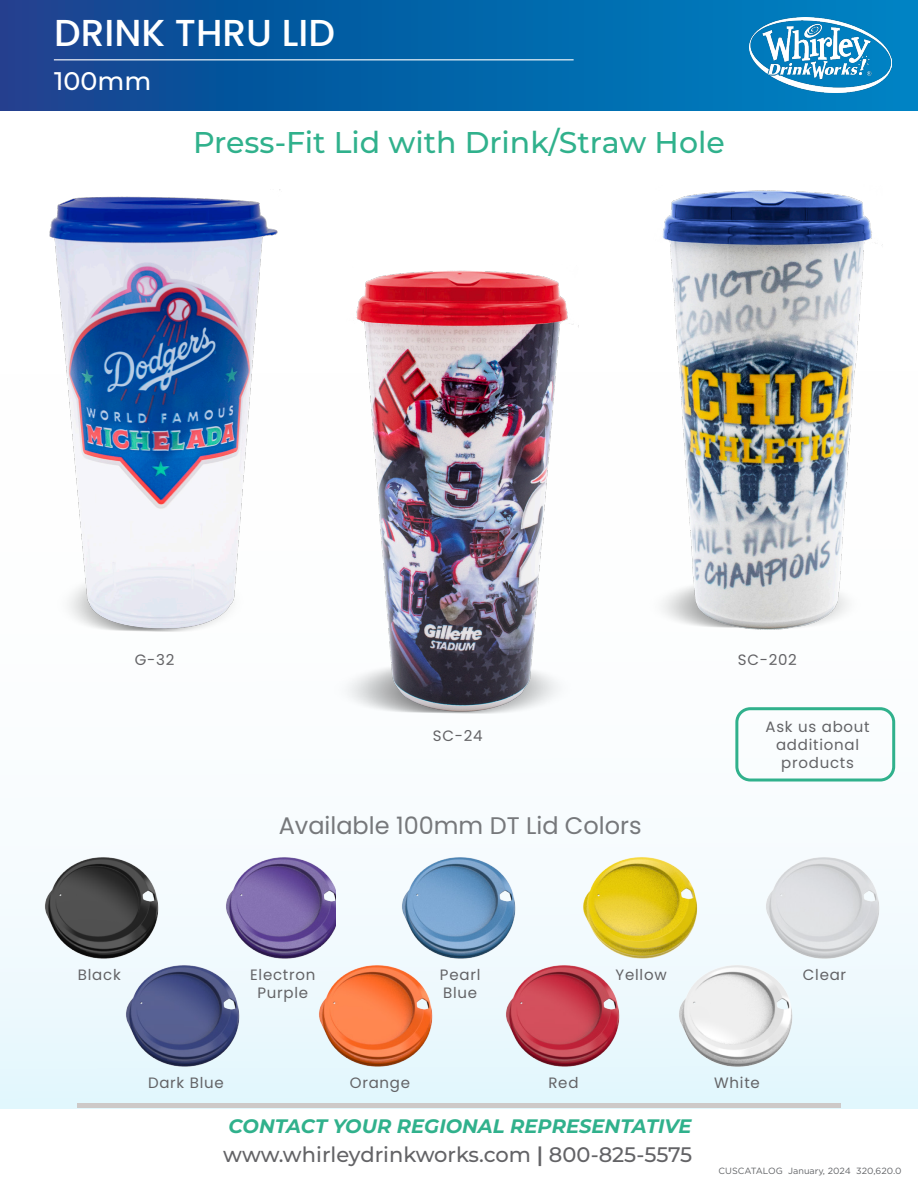
<style>
.page{position:relative;width:918px;height:1188px;background:#fff}
.page>*{position:absolute;margin:0;border:0;box-sizing:border-box;transform-origin:0 0}
.t1{font:300 37.5px "Poppins";color:#fff}
.t2{font:500 37.5px "Poppins";color:#fff}
.t3{font:500 30px "Montserrat";color:#30b18c}
.t4{font:500 25.5px "Montserrat";color:#fff}
.t5{font:24px "Poppins";color:#76787b}
.t6{font:500 21px "Montserrat";letter-spacing:-.005em;color:#636366}
.t7{font:italic 700 19.5px "Montserrat";color:#30b18c}
.t8{font:15px "Poppins";letter-spacing:.05em;color:#636366}
.t9{font:9px "Gotham";color:#626467}
.s1{font-weight:600}
</style>
<div class="page">
<svg style="left:0;top:0;width:918px;height:111px;background:#0661a6"></svg>
<div style="left:0;top:238px;width:918px;height:870px;background:linear-gradient(to bottom,#fff,#ecf9fd)"></div>
<img style="left:749px;top:17px;width:142px;height:76px">
<hr style="left:54px;top:59px;width:520px;height:1px;background:#fff">
<hr style="left:77px;top:1103px;width:764px;height:4px;background:#cdc9c8">
<div style="left:735px;top:707px;width:160px;height:75px;border:3px solid #30b18c;border-radius:14px"></div>
<img style="left:41px;top:850px;width:120px;height:120px">
<img style="left:121px;top:958px;width:120px;height:120px">
<img style="left:222px;top:850px;width:114px;height:120px">
<img style="left:315px;top:958px;width:120px;height:120px">
<img style="left:398px;top:850px;width:120px;height:120px">
<img style="left:502px;top:958px;width:120px;height:120px">
<img style="left:675px;top:958px;width:120px;height:120px">
<img style="left:580px;top:850px;width:120px;height:120px">
<img style="left:762px;top:850px;width:120px;height:120px">
<img style="left:0;top:189px;width:326px;height:476px">
<img style="left:629px;top:190px;width:273px;height:463px">
<img style="left:326px;top:259px;width:258px;height:467px">
<p class="t2" style="left:54px;top:12px;width:282px">DRINK THRU LID</p>
<p class="t4" style="left:54px;top:63px;width:99px">100mm</p>
<h1 class="t1" style="left:54px;top:13px;width:323px">SECTION HEADING</h1>
<p class="t3" style="left:193px;top:121px;width:533px">Press-Fit Lid with Drink/Straw Hole</p>
<p class="t8" style="left:135px;top:651px;width:41px">G-32</p>
<p class="t8" style="left:738px;top:651px;width:61px">SC-202</p>
<p class="t8" style="left:433px;top:727px;width:51px">SC-24</p>
<p class="t5" style="left:279px;top:812px;width:364px">Available 100mm DT Lid Colors</p>
<p class="t8" style="left:765px;top:718px;width:106px">Ask us about</p>
<p class="t8" style="left:776px;top:736px;width:85px">additional</p>
<p class="t8" style="left:781px;top:754px;width:74px">products</p>
<p class="t8" style="left:78px;top:966px;width:44px">Black</p>
<p class="t8" style="left:250px;top:966px;width:67px">Electron</p>
<p class="t8" style="left:257px;top:984px;width:52px">Purple</p>
<p class="t8" style="left:440px;top:966px;width:42px">Pearl</p>
<p class="t8" style="left:443px;top:984px;width:36px">Blue</p>
<p class="t8" style="left:616px;top:966px;width:53px">Yellow</p>
<p class="t8" style="left:803px;top:966px;width:45px">Clear</p>
<p class="t8" style="left:148px;top:1074px;width:77px">Dark Blue</p>
<p class="t8" style="left:350px;top:1074px;width:62px">Orange</p>
<p class="t8" style="left:548px;top:1074px;width:32px">Red</p>
<p class="t8" style="left:714px;top:1074px;width:47px">White</p>
<p class="t7" style="left:229px;top:1112px;width:465px">CONTACT YOUR REGIONAL REPRESENTATIVE</p>
<p class="t6" style="left:223px;top:1140px;width:471px">www.whirleydrinkworks.com <span class="s1">|</span> 800-825-5575</p>
<p class="t9" style="left:719px;top:1165px;width:184px">CUSCATALOG January, 2024 320,620.0</p>
</div>
